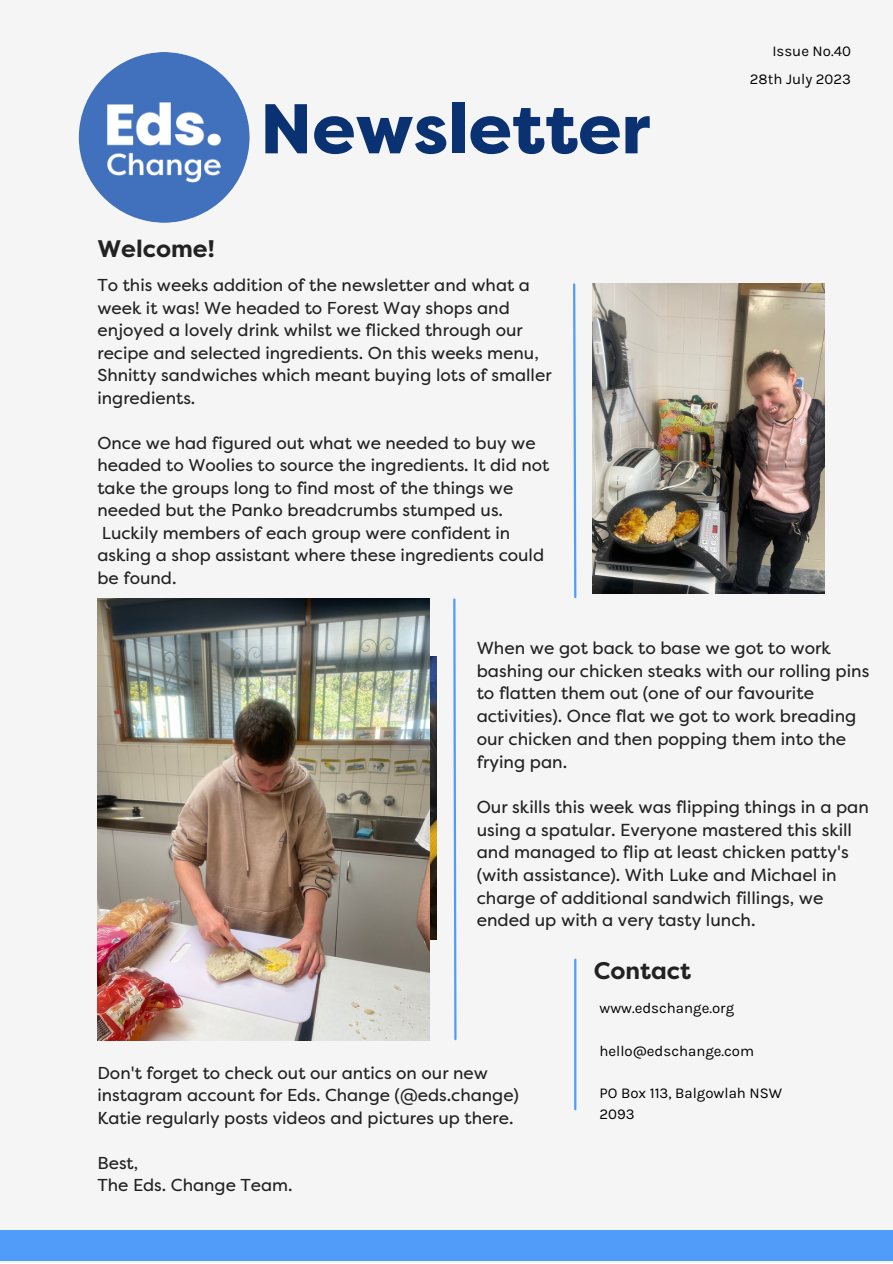
<style>
.page{position:relative;width:893px;height:1264px;background:#fff}
.page>*{position:absolute;margin:0;border:0;box-sizing:border-box;transform-origin:0 0}
.t1{font:800 70.2px "Filson Pro";color:#0a3171}
.t2{font:700 24px "Filson Pro";color:#222}
.t3{font:17.4px/22.6px "Filson Pro";color:#222}
.t4{font:17.25px/22.5px "Filson Pro";color:#222}
.t5{font:15px/20.2px "Karla";color:#000}
</style>
<div class="page">
<div style="left:0;top:0;width:892px;height:1262px;background:#f5f5f5"></div>
<div style="left:0;top:1230px;width:892px;height:31px;background:#4f9df9"></div>
<img style="left:592px;top:283px;width:232px;height:310px">
<svg style="left:453px;top:598px;width:4px;height:443px"></svg>
<svg style="left:573px;top:283px;width:4px;height:316px"></svg>
<hr style="left:574px;top:959px;width:2px;height:150px;background:#4f9df9">
<img style="left:79px;top:52px;width:170px;height:171px;border-radius:50%">
<img style="left:429px;top:656px;width:7px;height:283px">
<img style="left:97px;top:598px;width:332px;height:442px">
<p class="t5" style="left:772px;top:41px;width:80px">Issue No.40</p>
<p class="t2" style="left:97px;top:235px;width:119px">Welcome!</p>
<p class="t1" style="left:260px;top:89px;width:392px">Newsletter</p>
<p class="t4" style="left:97px;top:274px;width:455px">To this weeks addition of the newsletter and what a week it was! We headed to Forest Way shops and enjoyed a lovely drink whilst we flicked through our recipe and selected ingredients. On this weeks menu, Shnitty sandwiches which meant buying lots of smaller ingredients.</p>
<p class="t4" style="left:97px;top:432px;width:453px">Once we had figured out what we needed to buy we headed to Woolies to source the ingredients. It did not take the groups long to find most of the things we needed but the Panko breadcrumbs stumped us.<br>Luckily members of each group were confident in asking a shop assistant where these ingredients could be found.</p>
<p class="t5" style="left:749px;top:69px;width:103px">28th July 2023</p>
<p class="t3" style="left:476px;top:637px;width:394px">When we got back to base we got to work bashing our chicken steaks with our rolling pins to flatten them out (one of our favourite activities). Once flat we got to work breading our chicken and then popping them into the frying pan.</p>
<p class="t3" style="left:476px;top:795px;width:394px">Our skills this week was flipping things in a pan using a spatular. Everyone mastered this skill and managed to flip at least chicken patty's (with assistance). With Luke and Michael in charge of additional sandwich fillings, we ended up with a very tasty lunch.</p>
<p class="t2" style="left:593px;top:956px;width:99px">Contact</p>
<p class="t5" style="left:599px;top:997px;width:136px">www.edschange.org</p>
<p class="t4" style="left:97px;top:1061px;width:423px">Don't forget to check out our antics on our new instagram account for Eds. Change (@eds.change)<br>Katie regularly posts videos and pictures up there.</p>
<p class="t4" style="left:97px;top:1151px;width:42px">Best,</p>
<p class="t4" style="left:97px;top:1174px;width:197px">The Eds. Change Team.</p>
<p class="t5" style="left:599px;top:1040px;width:156px">hello@edschange.com</p>
<p class="t5" style="left:599px;top:1083px;width:184px">PO Box 113, Balgowlah NSW<br>2093</p>
</div>
